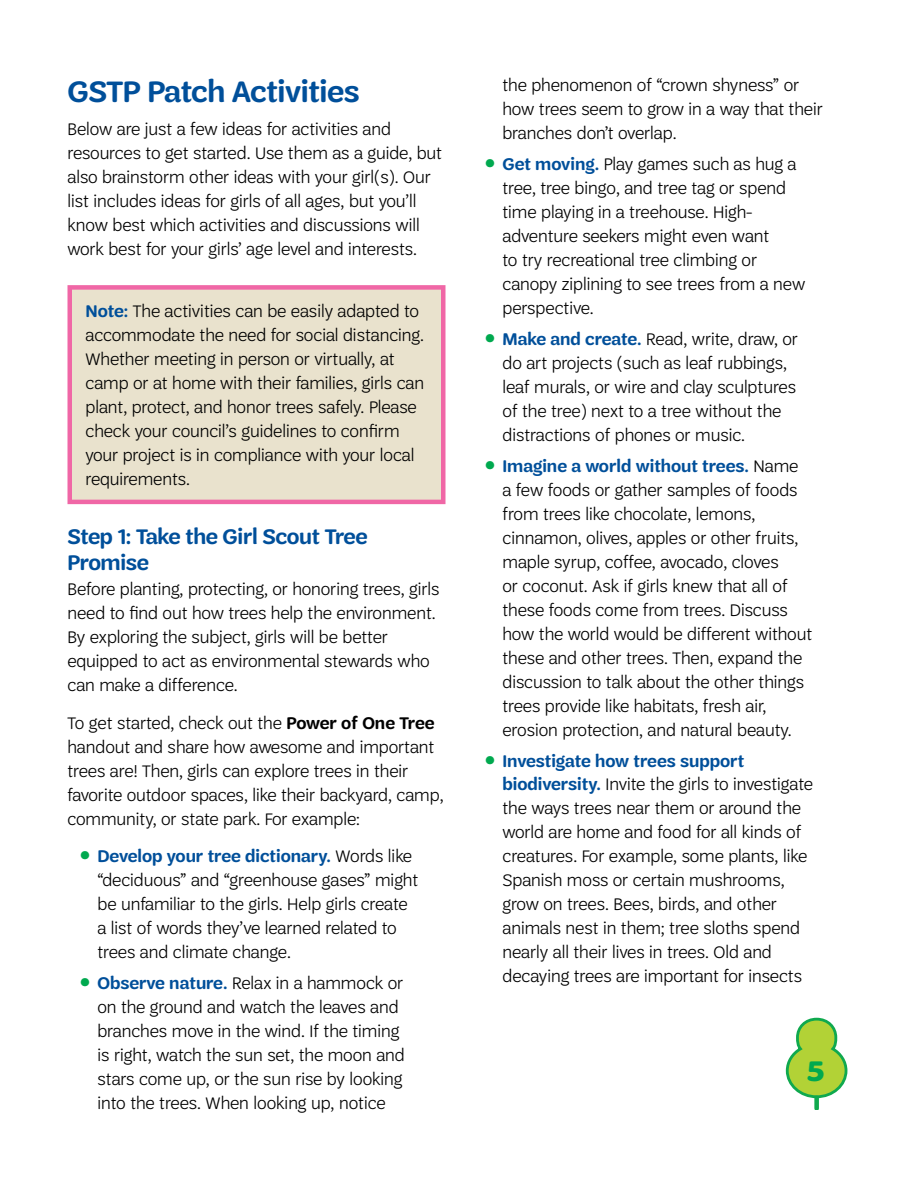
<style>
.page{position:relative;width:918px;height:1188px;background:#fff}
.page>*{position:absolute;margin:0;border:0;box-sizing:border-box;transform-origin:0 0}
.t1{font:600 31.5px "Trefoil Sans";letter-spacing:-.015em;color:#004f9a}
.t2{font:700 30px "Trefoil Sans";color:#00a94f}
.t3{font:600 22.5px/25.5px "Trefoil Sans";letter-spacing:-.015em;color:#004f9a}
.t4{font:300 18px/24px "Trefoil Sans";color:#000}
.s1{font-weight:600;color:#004f9a}
.s2{font-weight:600}
.s3{font-size:46.5px;color:#00a94f}
</style>
<div class="page">
<svg style="left:785px;top:1017px;width:63px;height:82px"></svg>
<div style="left:814px;top:1098px;width:5px;height:11px;background:#0fa94e"></div>
<div style="left:70px;top:287px;width:373px;height:215px;background:#e9e2cd"></div>
<div style="left:68px;top:285px;width:378px;height:219px;border:4px solid #f067a6"></div>
<h1 class="t1" style="left:68px;top:74px;width:294px">GSTP Patch Activities</h1>
<p class="t4" style="left:68px;top:117px;width:376px">Below are just a few ideas for activities and resources to get started. Use them as a guide, but also brainstorm other ideas with your girl(s). Our list includes ideas for girls of all ages, but you’ll know best which activities and discussions will work best for your girls’ age level and interests.</p>
<p class="t4" style="left:86px;top:299px;width:340px"><span class="s1">Note:</span> The activities can be easily adapted to accommodate the need for social distancing.<br>Whether meeting in person or virtually, at camp or at home with their families, girls can plant, protect, and honor trees safely. Please check your council’s guidelines to confirm your project is in compliance with your local requirements.</p>
<p class="t3" style="left:68px;top:524px;width:302px">Step 1: Take the Girl Scout Tree<br>Promise</p>
<p class="t4" style="left:68px;top:577px;width:374px">Before planting, protecting, or honoring trees, girls need to find out how trees help the environment.<br>By exploring the subject, girls will be better equipped to act as environmental stewards who can make a difference.</p>
<p class="t4" style="left:68px;top:711px;width:378px">To get started, check out the <span class="s2">Power of One Tree </span>handout and share how awesome and important trees are! Then, girls can explore trees in their favorite outdoor spaces, like their backyard, camp, community, or state park. For example:</p>
<p class="t4" style="left:98px;top:844px;width:322px;text-indent:-20px"><span class="s3">•</span> <span class="s1">Develop your tree dictionary.</span> Words like “deciduous” and “greenhouse gases” might be unfamiliar to the girls. Help girls create a list of words they’ve learned related to trees and climate change.</p>
<p class="t4" style="left:98px;top:971px;width:309px;text-indent:-20px"><span class="s3">•</span> <span class="s1">Observe nature.</span> Relax in a hammock or on the ground and watch the leaves and branches move in the wind. If the timing is right, watch the sun set, the moon and stars come up, or the sun rise by looking into the trees. When looking up, notice</p>
<p class="t4" style="left:502px;top:74px;width:322px">the phenomenon of “crown shyness” or how trees seem to grow in a way that their branches don’t overlap.</p>
<p class="t4" style="left:502px;top:152px;width:304px;text-indent:-20px"><span class="s3">•</span> <span class="s1">Get moving.</span> Play games such as hug a tree, tree bingo, and tree tag or spend time playing in a treehouse. High&shy;adventure seekers might even want<br>to try recreational tree climbing or canopy ziplining to see trees from a new perspective.</p>
<p class="t4" style="left:502px;top:327px;width:297px;text-indent:-20px"><span class="s3">•</span> <span class="s1">Make and create.</span> Read, write, draw, or do art projects (such as leaf rubbings, leaf murals, or wire and clay sculptures of the tree) next to a tree without the distractions of phones or music.</p>
<p class="t4" style="left:502px;top:454px;width:311px;text-indent:-20px"><span class="s3">•</span> <span class="s1">Imagine a world without trees.</span> Name<br>a few foods or gather samples of foods from trees like chocolate, lemons, cinnamon, olives, apples or other fruits, maple syrup, coffee, avocado, cloves<br>or coconut. Ask if girls knew that all of these foods come from trees. Discuss how the world would be different without these and other trees. Then, expand the discussion to talk about the other things trees provide like habitats, fresh air, erosion protection, and natural beauty.</p>
<p class="t4" style="left:502px;top:749px;width:312px;text-indent:-20px"><span class="s3">•</span> <span class="s1">Investigate how trees support biodiversity.</span> Invite the girls to investigate the ways trees near them or around the world are home and food for all kinds of creatures. For example, some plants, like Spanish moss or certain mushrooms, grow on trees. Bees, birds, and other animals nest in them; tree sloths spend nearly all their lives in trees. Old and decaying trees are important for insects</p>
<h2 class="t2" style="left:807px;top:1055px;width:19px">5</h2>
</div>
